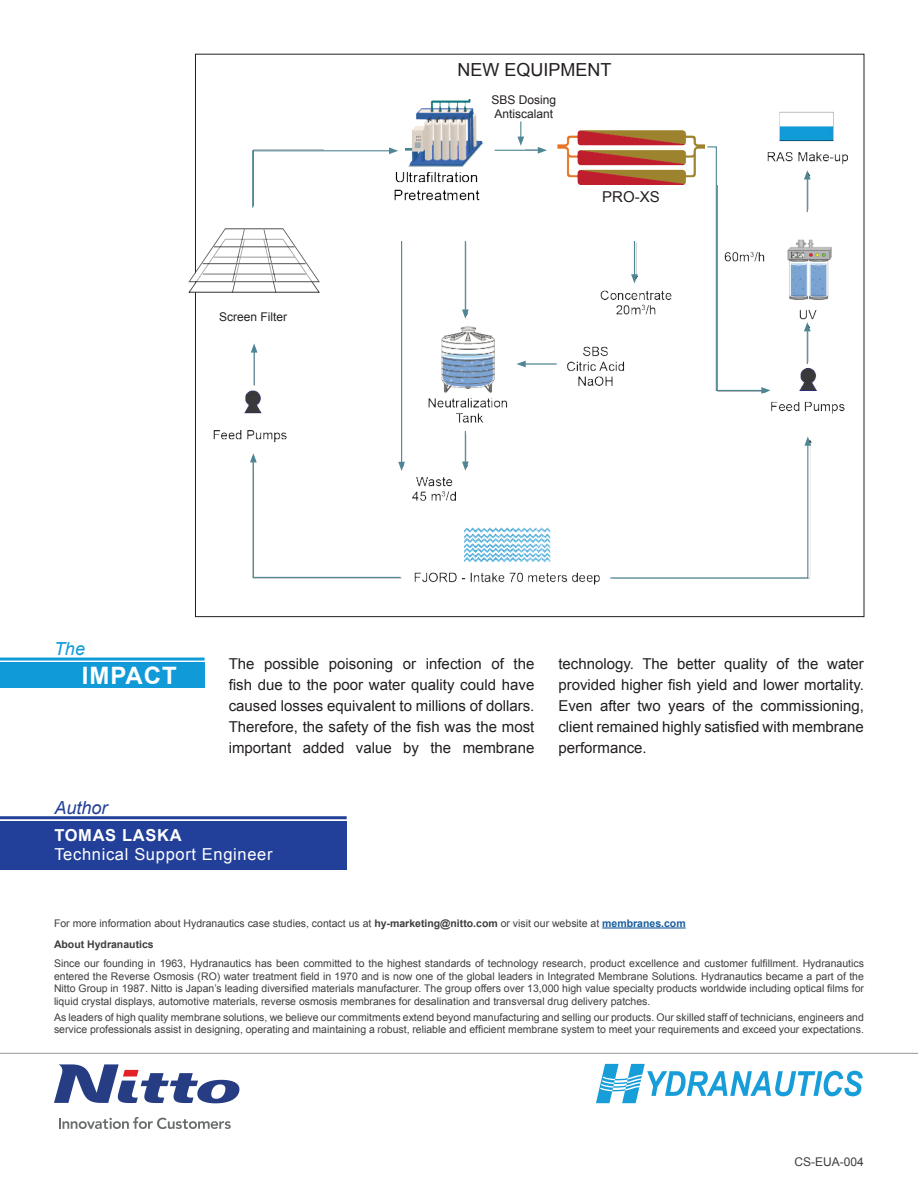
<style>
.page{position:relative;width:918px;height:1188px;background:#fff}
.page>*{position:absolute;margin:0;border:0;box-sizing:border-box;transform-origin:0 0}
.t1{font:700 24px "Arial";letter-spacing:.04em;color:#fff}
.t2{font:18px "Arial";color:#231f20}
.t3{font:italic 18px "Arial";color:#223f99}
.t4{font:italic 18px "Arial";color:#119ad8}
.t5{font:16.5px "Arial";letter-spacing:.04em;color:#fff}
.t6{font:700 16.5px "Arial";letter-spacing:.04em;color:#fff}
.t7{font:15px/21px "Arial";color:#231f20;text-align:justify}
.t8{font:12px/14.4px "Arial";color:#231f20}
.t9{font:12px "Arial";color:#3e3e3f}
.t10{font:10.5px/12.6px "Arial";color:#3e3e3f}
.s1{font-weight:700}
.s2{font-weight:700;color:#175d9e}
</style>
<div class="page">
<div style="left:0;top:663px;width:205px;height:25px;background:#119ad8"></div>
<hr style="left:0;top:658px;width:205px;height:3px;background:#119ad8">
<hr style="left:0;top:1053px;width:918px;height:1px;background:#939598">
<hr style="left:602px;top:927px;width:84px;height:2px;background:#175d9e">
<div style="left:0;top:822px;width:347px;height:48px;background:#223f99"></div>
<hr style="left:0;top:816px;width:347px;height:3px;background:#223f99">
<svg style="left:596px;top:1064px;width:267px;height:39px"></svg>
<svg style="left:54px;top:1064px;width:186px;height:39px"></svg>
<svg style="left:59px;top:1117px;width:172px;height:12px"></svg>
<img style="left:213px;top:111px;width:634px;height:474px">
<div style="left:360px;top:203px;width:137px;height:37px;background:#fff"></div>
<div style="left:560px;top:182px;width:137px;height:52px;background:#fff"></div>
<div style="left:560px;top:87px;width:137px;height:44px;background:#fff"></div>
<div style="left:543px;top:127px;width:176px;height:58px;background:#fff"></div>
<img style="left:558px;top:130px;width:146px;height:55px">
<div style="left:324px;top:100px;width:201px;height:114px;background:#fff"></div>
<img style="left:398px;top:100px;width:100px;height:101px">
<hr style="left:495px;top:150px;width:45px;height:1px;background:#4e8696">
<svg style="left:538px;top:147px;width:9px;height:7px"></svg>
<hr style="left:523px;top:363px;width:34px;height:2px;background:#4e8696">
<svg style="left:516px;top:361px;width:10px;height:6px"></svg>
<svg style="left:706px;top:146px;width:65px;height:248px"></svg>
<hr style="left:254px;top:350px;width:1px;height:35px;background:#4e8696">
<svg style="left:251px;top:343px;width:6px;height:10px"></svg>
<hr style="left:401px;top:241px;width:1px;height:223px;background:#4e8696">
<svg style="left:250px;top:453px;width:155px;height:126px"></svg>
<hr style="left:465px;top:241px;width:1px;height:71px;background:#4e8696">
<svg style="left:462px;top:310px;width:7px;height:9px"></svg>
<hr style="left:634px;top:241px;width:1px;height:36px;background:#4e8696">
<svg style="left:631px;top:274px;width:7px;height:10px"></svg>
<svg style="left:517px;top:121px;width:7px;height:25px"></svg>
<hr style="left:465px;top:431px;width:1px;height:33px;background:#4e8696">
<svg style="left:462px;top:462px;width:7px;height:9px"></svg>
<svg style="left:609px;top:436px;width:202px;height:143px"></svg>
<hr style="left:807px;top:177px;width:1px;height:35px;background:#4e8696">
<svg style="left:804px;top:170px;width:7px;height:9px"></svg>
<hr style="left:807px;top:329px;width:1px;height:35px;background:#4e8696">
<svg style="left:804px;top:322px;width:7px;height:9px"></svg>
<div style="left:347px;top:113px;width:58px;height:55px;background:#fff"></div>
<div style="left:472px;top:262px;width:75px;height:40px;background:#fff"></div>
<svg style="left:252px;top:147px;width:146px;height:62px"></svg>
<div style="left:478px;top:95px;width:91px;height:25px;background:#fff"></div>
<div style="left:208px;top:313px;width:91px;height:30px;background:#fff"></div>
<div style="left:221px;top:214px;width:58px;height:94px;background:#fff"></div>
<svg style="left:188px;top:228px;width:132px;height:65px"></svg>
<h2 class="t2" style="left:458px;top:58px;width:156px">NEW EQUIPMENT</h2>
<p class="t8" style="left:219px;top:311px;width:70px">Screen Filter</p>
<p class="t8" style="left:491px;top:93px;width:66px">SBS Dosing<br>Antiscalant</p>
<h3 class="t7" style="left:602px;top:188px;width:59px">PRO-XS</h3>
<h2 class="t4" style="left:54px;top:642px;width:33px">The</h2>
<h1 class="t1" style="left:82px;top:666px;width:97px">IMPACT</h1>
<h3 class="t7" style="left:229px;top:655px;width:307px">The possible poisoning or infection of the fish due to the poor water quality could have caused losses equivalent to millions of dollars.<br>Therefore, the safety of the fish was the most important added value by the membrane</h3>
<h3 class="t7" style="left:558px;top:655px;width:307px">technology. The better quality of the water provided higher fish yield and lower mortality.<br>Even after two years of the commissioning, client remained highly satisfied with membrane performance.</h3>
<h2 class="t3" style="left:54px;top:800px;width:55px">Author</h2>
<h3 class="t6" style="left:54px;top:829px;width:129px">TOMAS LASKA</h3>
<h3 class="t5" style="left:54px;top:848px;width:220px">Technical Support Engineer</h3>
<p class="t10" style="left:54px;top:914px;width:633px;line-height:21px">For more information about Hydranautics case studies, contact us at <span class="s1">hy-marketing@nitto.com</span> or visit our website at <span class="s2">membranes.com<br></span><span class="s1">About Hydranautics</span></p>
<p class="t10" style="left:54px;top:957px;width:812px;text-align:justify">Since our founding in 1963, Hydranautics has been committed to the highest standards of technology research, product excellence and customer fulfillment. Hydranautics entered the Reverse Osmosis (RO) water treatment field in 1970 and is now one of the global leaders in Integrated Membrane Solutions. Hydranautics became a part of the Nitto Group in 1987. Nitto is Japan’s leading diversified materials manufacturer. The group offers over 13,000 high value specialty products worldwide including optical films for liquid crystal displays, automotive materials, reverse osmosis membranes for desalination and transversal drug delivery patches.</p>
<p class="t10" style="left:54px;top:1012px;width:811px">As leaders of high quality membrane solutions, we believe our commitments extend beyond manufacturing and selling our products. Our skilled staff of technicians, engineers and service professionals assist in designing, operating and maintaining a robust, reliable and efficient membrane system to meet your requirements and exceed your expectations.</p>
<p class="t9" style="left:795px;top:1157px;width:71px">CS-EUA-004</p>
</div>
